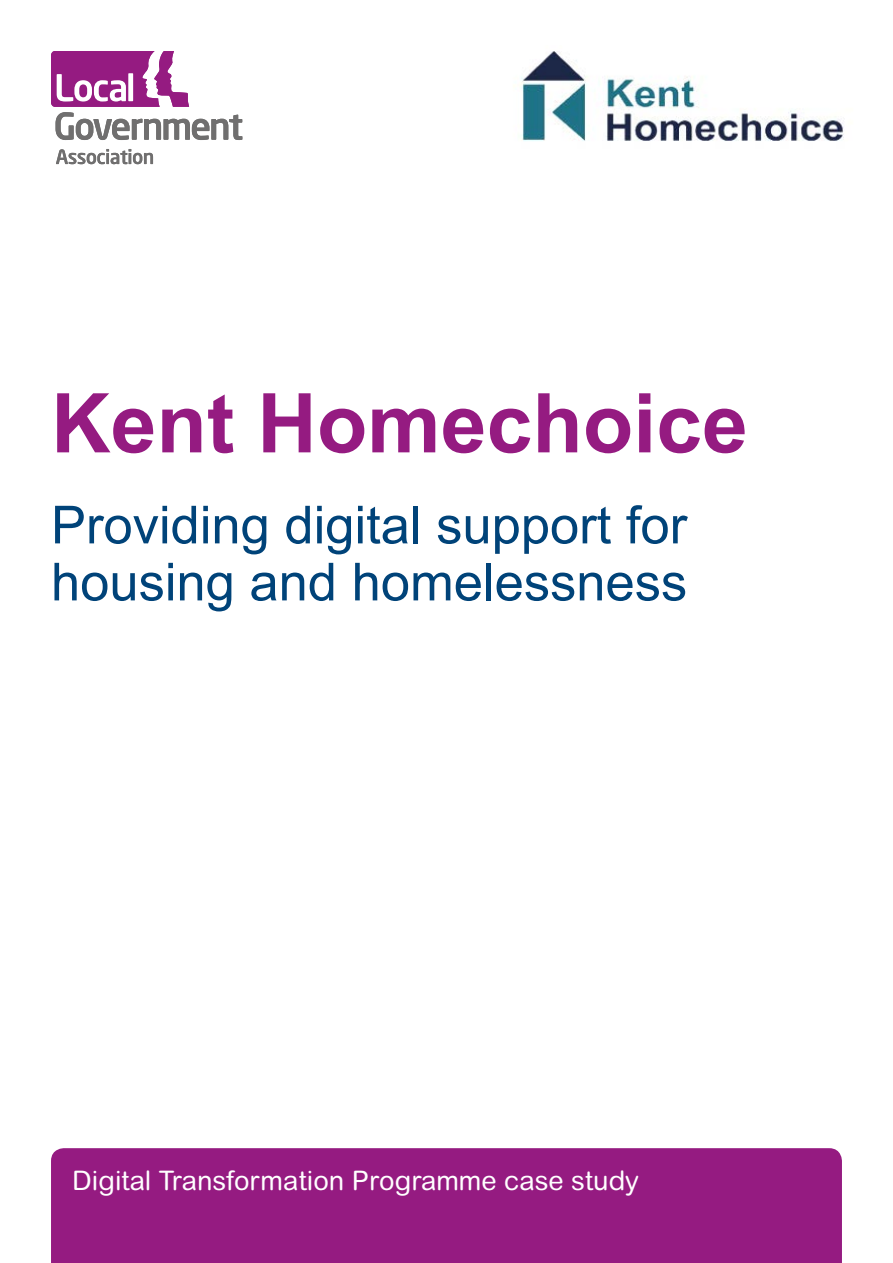
<style>
.page{position:relative;width:893px;height:1263px;background:#fff}
.page>*{position:absolute;margin:0;border:0;box-sizing:border-box;transform-origin:0 0}
.t1{font:700 82.5px "Arial";color:#951b81}
.t2{font:52.5px/57px "Arial";color:#004379}
.t3{font:27px "Arial Rounded MT";color:#fff}
</style>
<div class="page">
<div style="left:51px;top:1148px;width:791px;height:115px;background:#951b81"></div>
<svg style="left:56px;top:149px;width:97px;height:15px"></svg>
<svg style="left:51px;top:51px;width:191px;height:89px"></svg>
<img style="left:520px;top:51px;width:324px;height:90px">
<h1 class="t1" style="left:51px;top:368px;width:698px">Kent Homechoice</h1>
<p class="t2" style="left:51px;top:497px;width:638px">Providing digital support for housing and homelessness</p>
<p class="t3" style="left:72px;top:1165px;width:568px">Digital Transformation Programme case study</p>
</div>
